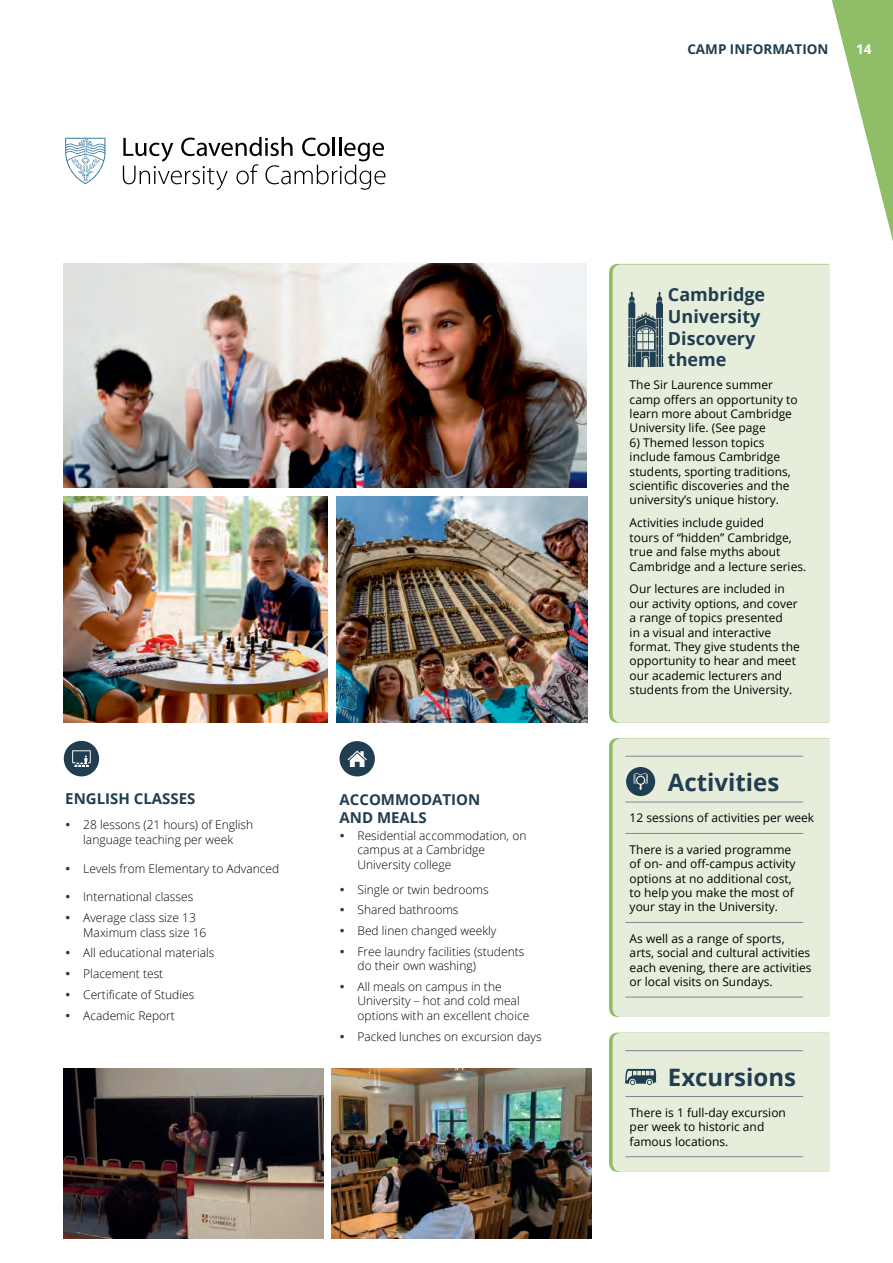
<style>
.page{position:relative;width:893px;height:1263px;background:#fff}
.page>*{position:absolute;margin:0;border:0;box-sizing:border-box;transform-origin:0 0}
.t1{font:700 24px "Open Sans";color:#213d50}
.t2{font:700 18px/21.6px "Open Sans";color:#213d50}
.t3{font:700 15px/18px "Open Sans";color:#213d50}
.t4{font:700 13.5px "Open Sans";color:#213d50}
.t5{font:700 13.5px "Open Sans";color:#fff}
.t6{font:12px/14.4px "Open Sans";color:#000}
.t7{font:300 12px/14.4px "Open Sans";color:#000}
.s1{color:#213d50}
</style>
<div class="page">
<div style="left:613px;top:264px;width:216px;height:459px;background:#e6eedb"></div>
<div style="left:613px;top:738px;width:216px;height:279px;background:#e6eedb"></div>
<hr style="left:625px;top:756px;width:178px;height:1px;background:#798797">
<hr style="left:625px;top:802px;width:178px;height:1px;background:#798797">
<hr style="left:625px;top:833px;width:178px;height:1px;background:#798797">
<hr style="left:625px;top:922px;width:178px;height:1px;background:#798797">
<hr style="left:625px;top:997px;width:178px;height:1px;background:#798797">
<img style="left:64px;top:264px;width:523px;height:224px">
<img style="left:64px;top:496px;width:264px;height:227px">
<img style="left:336px;top:496px;width:251px;height:227px">
<div style="left:340px;top:741px;width:35px;height:35px;background:#213d50;border-radius:50%"></div>
<div style="left:626px;top:767px;width:29px;height:29px;background:#213d50;border-radius:50%"></div>
<svg style="left:634px;top:773px;width:14px;height:17px"></svg>
<div style="left:64px;top:741px;width:35px;height:35px;background:#213d50;border-radius:50%"></div>
<svg style="left:72px;top:750px;width:19px;height:17px"></svg>
<svg style="left:347px;top:750px;width:20px;height:17px"></svg>
<svg style="left:609px;top:1032px;width:220px;height:140px;background:#e0e9d6"></svg>
<svg style="left:628px;top:292px;width:35px;height:75px;background:#798c8e"></svg>
<svg style="left:123px;top:137px;width:262px;height:53px"></svg>
<svg style="left:65px;top:138px;width:41px;height:46px"></svg>
<img style="left:64px;top:1069px;width:259px;height:170px">
<img style="left:332px;top:1069px;width:259px;height:170px">
<svg style="left:832px;top:0;width:61px;height:241px"></svg>
<p class="t4" style="left:687px;top:39px;width:143px">CAMP INFORMATION</p>
<p class="t5" style="left:856px;top:39px;width:17px">14</p>
<p class="t3" style="left:65px;top:789px;width:132px">ENGLISH CLASSES</p>
<p class="t7" style="left:65px;top:817px;width:189px;text-align:center"><span class="s1">•</span> 28 lessons (21 hours) of English language teaching per week</p>
<p class="t7" style="left:65px;top:861px;width:216px"><span class="s1">•</span> Levels from Elementary to Advanced</p>
<p class="t7" style="left:65px;top:889px;width:129px"><span class="s1">•</span> International classes</p>
<p class="t7" style="left:83px;top:910px;width:125px;text-indent:-18px"><span class="s1">•</span> Average class size 13<br>Maximum class size 16</p>
<p class="t7" style="left:65px;top:945px;width:151px"><span class="s1">•</span> All educational materials</p>
<p class="t7" style="left:65px;top:966px;width:100px"><span class="s1">•</span> Placement test</p>
<p class="t7" style="left:65px;top:987px;width:130px"><span class="s1">•</span> Certificate of Studies</p>
<p class="t7" style="left:65px;top:1008px;width:111px"><span class="s1">•</span> Academic Report</p>
<p class="t3" style="left:340px;top:790px;width:142px">ACCOMMODATION<br>AND MEALS</p>
<p class="t7" style="left:358px;top:828px;width:170px;text-indent:-18px"><span class="s1">•</span> Residential accommodation, on campus at a Cambridge<br>University college</p>
<p class="t7" style="left:340px;top:882px;width:151px"><span class="s1">•</span> Single or twin bedrooms</p>
<p class="t7" style="left:340px;top:902px;width:121px"><span class="s1">•</span> Shared bathrooms</p>
<p class="t7" style="left:340px;top:923px;width:158px"><span class="s1">•</span> Bed linen changed weekly</p>
<p class="t7" style="left:358px;top:944px;width:168px;text-indent:-18px"><span class="s1">•</span> Free laundry facilities (students do their own washing)</p>
<p class="t7" style="left:358px;top:979px;width:173px;text-indent:-18px"><span class="s1">•</span> All meals on campus in the<br>University – hot and cold meal options with an excellent choice</p>
<p class="t7" style="left:340px;top:1029px;width:204px"><span class="s1">•</span> Packed lunches on excursion days</p>
<h2 class="t2" style="left:668px;top:284px;width:99px">Cambridge<br>University<br>Discovery theme</h2>
<p class="t6" style="left:630px;top:377px;width:170px">The Sir Laurence summer camp offers an opportunity to learn more about Cambridge<br>University life. (See page</p>
<p class="t6" style="left:630px;top:435px;width:163px">6) Themed lesson topics include famous Cambridge students, sporting traditions, scientific discoveries and the university’s unique history.</p>
<p class="t6" style="left:630px;top:515px;width:178px">Activities include guided<br>tours of “hidden” Cambridge, true and false myths about<br>Cambridge and a lecture series.</p>
<p class="t6" style="left:630px;top:582px;width:172px">Our lectures are included in our activity options, and cover a range of topics presented<br>in a visual and interactive format. They give students the opportunity to hear and meet our academic lecturers and students from the University.</p>
<h1 class="t1" style="left:668px;top:765px;width:113px">Activities</h1>
<p class="t6" style="left:630px;top:810px;width:186px">12 sessions of activities per week</p>
<p class="t6" style="left:630px;top:842px;width:167px">There is a varied programme of on- and off-campus activity options at no additional cost, to help you make the most of your stay in the University.</p>
<p class="t6" style="left:630px;top:931px;width:183px">As well as a range of sports, arts, social and cultural activities each evening, there are activities or local visits on Sundays.</p>
<h1 class="t1" style="left:668px;top:1060px;width:130px">Excursions</h1>
<p class="t6" style="left:630px;top:1105px;width:158px">There is 1 full-day excursion per week to historic and famous locations.</p>
</div>
